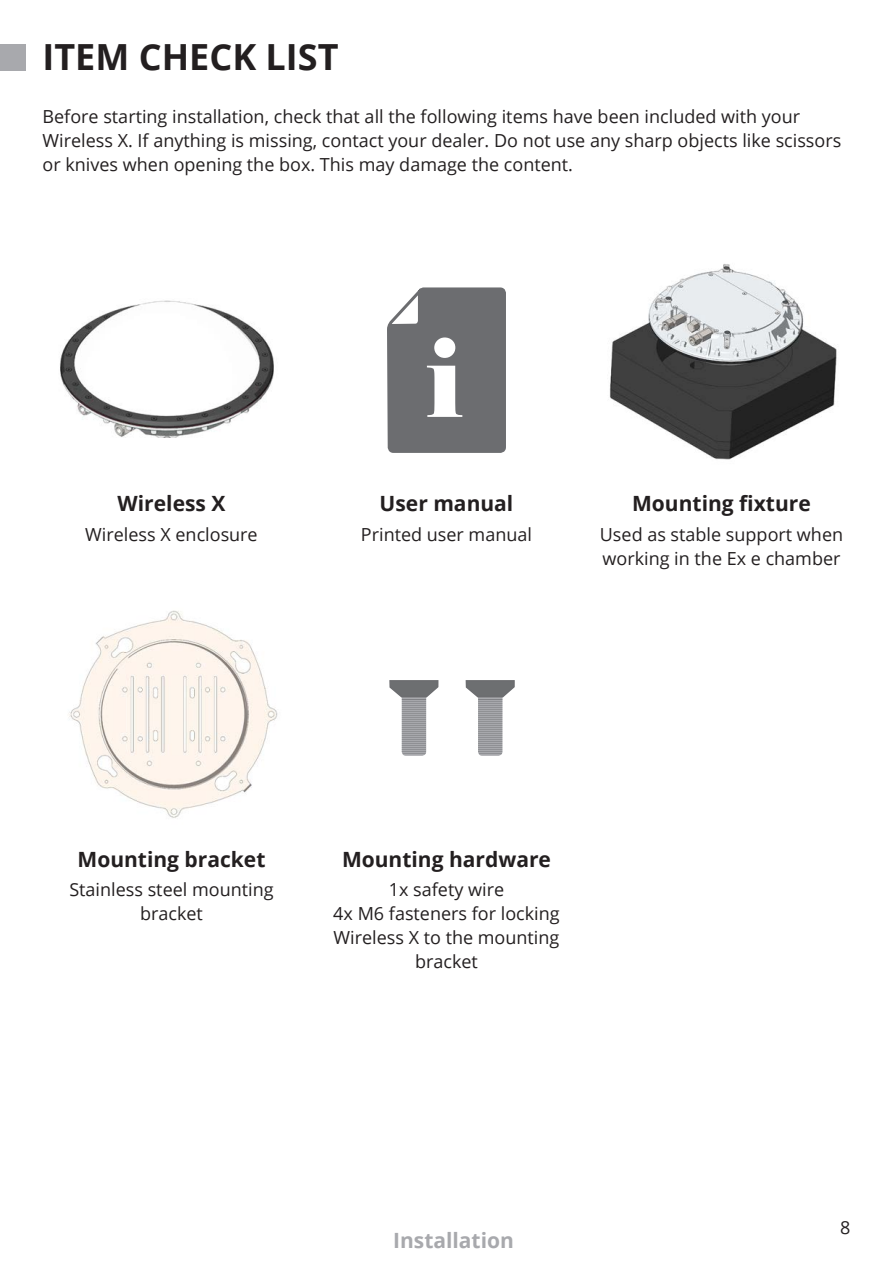
<style>
.page{position:relative;width:893px;height:1263px;background:#fff}
.page>*{position:absolute;margin:0;border:0;box-sizing:border-box;transform-origin:0 0}
.t1{font:108px "Elephant";color:#fff}
.Chapter{font:700 36px "Open Sans";color:#231f20}
.Normal_text_-_center{font:700 21px "Open Sans";color:#231f20}
.Contents_-_title{font:700 21px "Open Sans";color:#a8a9ad}
.Normal_text{font:18px/24px "Open Sans";color:#231f20}
.Normal_text_-_center-2{font:18px/24px "Open Sans";color:#231f20;text-align:center}
</style>
<div class="page">
<img style="left:60px;top:300px;width:214px;height:137px">
<img style="left:68px;top:610px;width:210px;height:208px">
<img style="left:609px;top:264px;width:228px;height:196px">
<div style="left:0;top:44px;width:26px;height:27px;background:#a8a9ad"></div>
<svg style="left:387px;top:287px;width:119px;height:166px;background:#747578"></svg>
<div style="left:402px;top:687px;width:24px;height:69px;background:#a8a9ad;border-radius:4px"></div>
<div style="left:478px;top:687px;width:24px;height:69px;background:#a8a9ad;border-radius:4px"></div>
<svg style="left:389px;top:680px;width:50px;height:74px"></svg>
<svg style="left:465px;top:680px;width:50px;height:74px"></svg>
<p class="Chapter" style="left:43px;top:32px;width:297px">ITEM CHECK LIST</p>
<p class="Normal_text" style="left:43px;top:104px;width:800px">Before starting installation, check that all the following items have been included with your<br>Wireless X. If anything is missing, contact your dealer. Do not use any sharp objects like scissors or knives when opening the box. This may damage the content.</p>
<p class="Normal_text_-_center" style="left:118px;top:489px;width:109px">Wireless X</p>
<p class="Normal_text_-_center-2" style="left:85px;top:522px;width:174px">Wireless X enclosure</p>
<p class="t1" style="left:426px;top:311px;width:38px">i</p>
<p class="Normal_text_-_center" style="left:380px;top:489px;width:135px">User manual</p>
<p class="Normal_text_-_center-2" style="left:361px;top:522px;width:173px">Printed user manual</p>
<p class="Normal_text_-_center" style="left:632px;top:489px;width:180px">Mounting fixture</p>
<p class="Normal_text_-_center-2" style="left:600px;top:522px;width:245px;text-align:left">Used as stable support when working in the Ex e chamber</p>
<p class="Normal_text_-_center" style="left:78px;top:844px;width:189px">Mounting bracket</p>
<p class="Normal_text_-_center-2" style="left:69px;top:877px;width:206px">Stainless steel mounting bracket</p>
<p class="Normal_text_-_center" style="left:342px;top:844px;width:210px">Mounting hardware</p>
<p class="Normal_text_-_center-2" style="left:389px;top:877px;width:117px">1x safety wire</p>
<p class="Normal_text_-_center-2" style="left:333px;top:901px;width:228px">4x M6 fasteners for locking<br>Wireless X to the mounting bracket</p>
<p class="Contents_-_title" style="left:393px;top:1225px;width:122px">Installation</p>
<p class="Normal_text" style="left:840px;top:1215px;width:12px">8</p>
</div>
